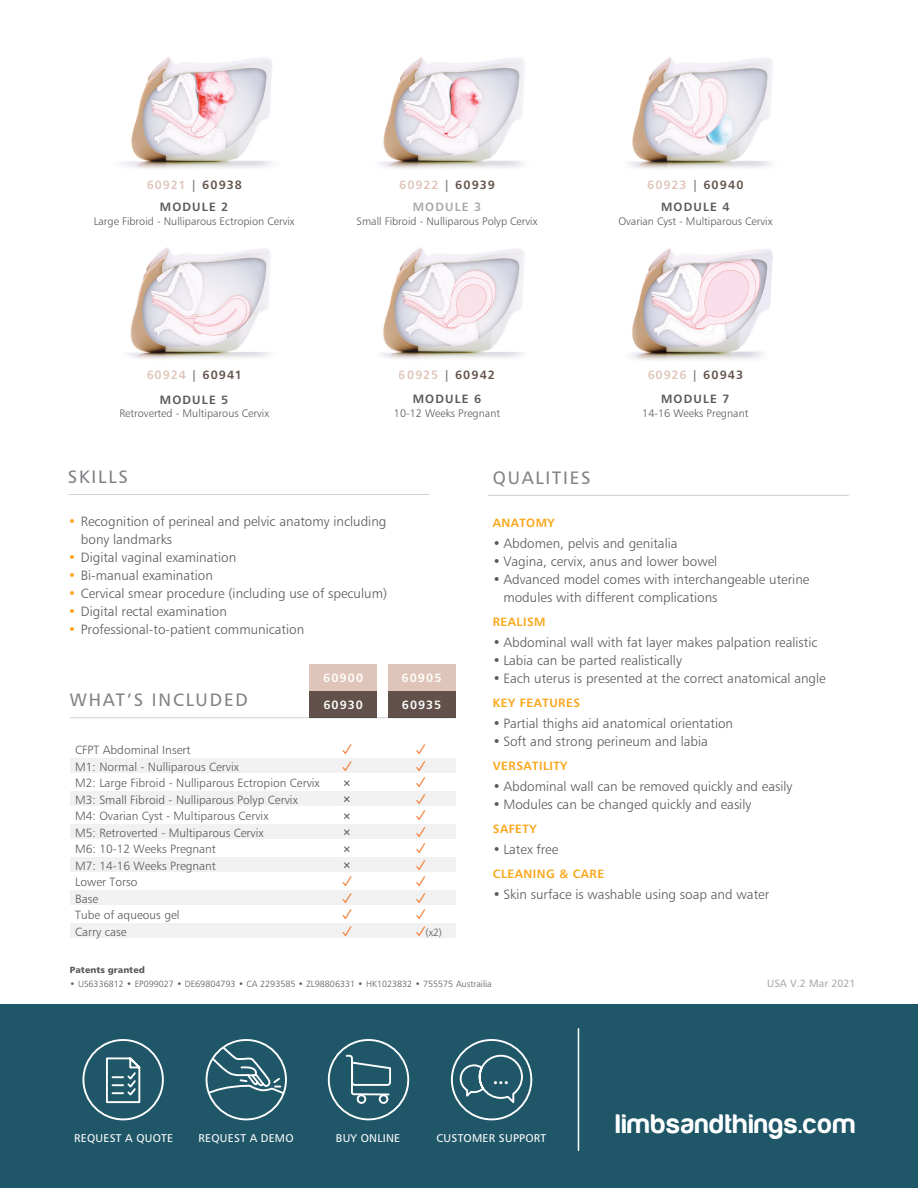
<style>
.page{position:relative;width:918px;height:1188px;background:#fff}
.page>*{position:absolute;margin:0;border:0;box-sizing:border-box;transform-origin:0 0}
.t1{font:27.75px "Harabara";letter-spacing:.05em;color:#fff}
.t2{font:18px "Humanist 777 BT Roman B";letter-spacing:.1em;color:#808285}
.t3{font:16.5px "J Cfg";color:#f36f21}
.t4{font:16.5px "Montserrat Alternates";color:#58595b}
.t5{font:13.5px/18px "Humanist 777 BT Light B";color:#58595b}
.t6{font:12px "Humanist 777 BT Light B";color:#58595b}
.t7{font:12px "Humanist 777 BT Bold B";letter-spacing:.09em;color:#dfc4b9}
.t8{font:12px "Humanist 777 BT Bold B";letter-spacing:.04em;color:#faa61a}
.t9{font:12px "Humanist 777 BT Bold B";letter-spacing:.095em;color:#58595b}
.t10{font:12px "Humanist 777 BT Bold B";letter-spacing:.09em;color:#fff}
.t11{font:12px "Humanist 777 BT Bold B";letter-spacing:.095em;color:#a7a9ac}
.t12{font:11.25px "Humanist 777 BT Roman B";letter-spacing:.02em;color:#fff}
.t13{font:10.95px "Humanist 777 BT Light B";color:#58595b}
.t14{font:10.5px "Humanist 777 BT Roman B";color:#a7a9ac}
.t15{font:10.5px "Humanist 777 BT Light B";color:#58595b}
.t16{font:9px "Humanist 777 BT Light B";color:#58595b}
.t17{font:9px "Humanist 777 BT Black B";color:#58595b}
.s1{color:#808285}
.s2{color:#61514a}
.s3{color:#faa61a}
.s4{font-family:"J Cfg";font-size:16.5px;color:#f36f21}
</style>
<div class="page">
<div style="left:309px;top:664px;width:68px;height:27px;background:#dfc4b9"></div>
<div style="left:388px;top:664px;width:68px;height:27px;background:#dfc4b9"></div>
<div style="left:309px;top:691px;width:68px;height:26px;background:#61514a"></div>
<div style="left:388px;top:691px;width:68px;height:26px;background:#61514a"></div>
<div style="left:70px;top:758px;width:386px;height:15px;background:#f1f1f2"></div>
<div style="left:70px;top:791px;width:386px;height:15px;background:#f1f1f2"></div>
<div style="left:70px;top:824px;width:386px;height:15px;background:#f1f1f2"></div>
<div style="left:70px;top:857px;width:386px;height:15px;background:#f1f1f2"></div>
<div style="left:70px;top:890px;width:386px;height:15px;background:#f1f1f2"></div>
<div style="left:70px;top:924px;width:386px;height:14px;background:#f1f1f2"></div>
<hr style="left:70px;top:717px;width:386px;height:1px;background:#d1d3d4">
<img style="left:122px;top:57px;width:150px;height:112px">
<img style="left:127px;top:247px;width:144px;height:112px">
<img style="left:380px;top:57px;width:145px;height:112px">
<img style="left:380px;top:247px;width:145px;height:112px">
<img style="left:628px;top:57px;width:145px;height:112px">
<img style="left:630px;top:248px;width:143px;height:113px">
<hr style="left:68px;top:494px;width:361px;height:1px;background:#d1d3d4">
<hr style="left:488px;top:495px;width:361px;height:1px;background:#d1d3d4">
<div style="left:0;top:1004px;width:918px;height:184px;background:#1f5769"></div>
<hr style="left:578px;top:1029px;width:1px;height:121px;background:#fff">
<svg style="left:82px;top:1039px;width:451px;height:82px"></svg>
<div style="left:206px;top:1039px;width:81px;height:81px;border:2px solid #fff;border-radius:50%"></div>
<p class="t7" style="left:146px;top:177px;width:97px">60921 <span class="s1">|</span> <span class="s2">60938</span></p>
<p class="t7" style="left:399px;top:177px;width:97px">60922 <span class="s1">|</span> <span class="s2">60939</span></p>
<p class="t7" style="left:647px;top:177px;width:98px">60923 <span class="s1">|</span> <span class="s2">60940</span></p>
<p class="t9" style="left:160px;top:199px;width:70px">MODULE 2</p>
<p class="t13" style="left:94px;top:214px;width:202px">Large Fibroid - Nulliparous Ectropion Cervix</p>
<p class="t11" style="left:413px;top:199px;width:70px">MODULE 3</p>
<p class="t13" style="left:357px;top:214px;width:182px">Small Fibroid - Nulliparous Polyp Cervix</p>
<p class="t9" style="left:661px;top:199px;width:70px">MODULE 4</p>
<p class="t13" style="left:618px;top:214px;width:156px">Ovarian Cyst - Multiparous Cervix</p>
<p class="t7" style="left:146px;top:368px;width:97px">60924 <span class="s1">|</span> <span class="s2">60941</span></p>
<p class="t7" style="left:399px;top:368px;width:98px">60925 <span class="s1">|</span> <span class="s2">60942</span></p>
<p class="t7" style="left:647px;top:368px;width:98px">60926 <span class="s1">|</span> <span class="s2">60943</span></p>
<p class="t9" style="left:160px;top:392px;width:70px">MODULE 5</p>
<p class="t13" style="left:119px;top:407px;width:151px">Retroverted - Multiparous Cervix</p>
<p class="t9" style="left:413px;top:392px;width:70px">MODULE 6</p>
<p class="t13" style="left:394px;top:406px;width:108px">10-12 Weeks Pregnant</p>
<p class="t9" style="left:661px;top:392px;width:70px">MODULE 7</p>
<p class="t13" style="left:642px;top:406px;width:108px">14-16 Weeks Pregnant</p>
<h2 class="t2" style="left:68px;top:466px;width:62px">SKILLS</h2>
<p class="t5" style="left:81px;top:512px;width:307px;text-indent:-13px"><span class="s3">•</span> Recognition of perineal and pelvic anatomy including bony landmarks</p>
<p class="t5" style="left:68px;top:548px;width:170px"><span class="s3">•</span> Digital vaginal examination</p>
<p class="t5" style="left:68px;top:566px;width:146px"><span class="s3">•</span> Bi-manual examination</p>
<p class="t5" style="left:68px;top:584px;width:321px"><span class="s3">•</span> Cervical smear procedure (including use of speculum)</p>
<p class="t5" style="left:68px;top:602px;width:160px"><span class="s3">•</span> Digital rectal examination</p>
<p class="t5" style="left:68px;top:620px;width:238px"><span class="s3">•</span> Professional-to-patient communication</p>
<h2 class="t2" style="left:70px;top:688px;width:179px">WHAT’S INCLUDED</h2>
<p class="t10" style="left:323px;top:670px;width:42px">60900</p>
<p class="t10" style="left:402px;top:670px;width:41px">60905</p>
<p class="t10" style="left:323px;top:697px;width:41px">60930</p>
<p class="t10" style="left:402px;top:697px;width:41px">60935</p>
<p class="t6" style="left:75px;top:743px;width:117px">CFPT Abdominal Insert</p>
<p class="t3" style="left:342px;top:741px;width:11px">✓</p>
<p class="t3" style="left:416px;top:741px;width:11px">✓</p>
<p class="t6" style="left:75px;top:759px;width:165px">M1: Normal - Nulliparous Cervix</p>
<p class="t3" style="left:342px;top:757px;width:11px">✓</p>
<p class="t3" style="left:416px;top:757px;width:11px">✓</p>
<p class="t6" style="left:75px;top:776px;width:246px">M2: Large Fibroid - Nulliparous Ectropion Cervix</p>
<p class="t4" style="left:342px;top:771px;width:11px">×</p>
<p class="t3" style="left:416px;top:774px;width:11px">✓</p>
<p class="t6" style="left:75px;top:792px;width:224px">M3: Small Fibroid - Nulliparous Polyp Cervix</p>
<p class="t4" style="left:342px;top:788px;width:11px">×</p>
<p class="t3" style="left:416px;top:790px;width:11px">✓</p>
<p class="t6" style="left:75px;top:809px;width:195px">M4: Ovarian Cyst - Multiparous Cervix</p>
<p class="t4" style="left:342px;top:804px;width:11px">×</p>
<p class="t3" style="left:416px;top:807px;width:11px">✓</p>
<p class="t6" style="left:75px;top:825px;width:190px">M5: Retroverted - Multiparous Cervix</p>
<p class="t4" style="left:342px;top:821px;width:11px">×</p>
<p class="t3" style="left:416px;top:823px;width:11px">✓</p>
<p class="t6" style="left:75px;top:842px;width:142px">M6: 10-12 Weeks Pregnant</p>
<p class="t4" style="left:342px;top:837px;width:11px">×</p>
<p class="t3" style="left:416px;top:840px;width:11px">✓</p>
<p class="t6" style="left:75px;top:858px;width:142px">M7: 14-16 Weeks Pregnant</p>
<p class="t4" style="left:342px;top:854px;width:11px">×</p>
<p class="t3" style="left:416px;top:856px;width:11px">✓</p>
<p class="t6" style="left:75px;top:875px;width:64px">Lower Torso</p>
<p class="t3" style="left:342px;top:873px;width:11px">✓</p>
<p class="t3" style="left:416px;top:873px;width:11px">✓</p>
<p class="t6" style="left:75px;top:891px;width:24px">Base</p>
<p class="t3" style="left:342px;top:889px;width:11px">✓</p>
<p class="t3" style="left:416px;top:889px;width:11px">✓</p>
<p class="t6" style="left:75px;top:908px;width:106px">Tube of aqueous gel</p>
<p class="t3" style="left:342px;top:906px;width:11px">✓</p>
<p class="t3" style="left:416px;top:906px;width:11px">✓</p>
<p class="t6" style="left:75px;top:924px;width:53px">Carry case</p>
<p class="t3" style="left:342px;top:922px;width:11px">✓</p>
<p class="t15" style="left:416px;top:926px;width:28px"><span class="s4">✓</span>(x2)</p>
<h2 class="t2" style="left:493px;top:467px;width:99px">QUALITIES</h2>
<p class="t8" style="left:493px;top:515px;width:63px">ANATOMY</p>
<p class="t5" style="left:493px;top:534px;width:186px">• Abdomen, pelvis and genitalia</p>
<p class="t5" style="left:493px;top:552px;width:226px">• Vagina, cervix, anus and lower bowel</p>
<p class="t5" style="left:503px;top:570px;width:308px;text-indent:-11px">• Advanced model comes with interchangeable uterine modules with different complications</p>
<p class="t8" style="left:493px;top:614px;width:54px">REALISM</p>
<p class="t5" style="left:493px;top:633px;width:326px">• Abdominal wall with fat layer makes palpation realistic</p>
<p class="t5" style="left:493px;top:651px;width:191px">• Labia can be parted realistically</p>
<p class="t5" style="left:493px;top:669px;width:334px">• Each uterus is presented at the correct anatomical angle</p>
<p class="t8" style="left:493px;top:695px;width:89px">KEY FEATURES</p>
<p class="t5" style="left:493px;top:714px;width:242px">• Partial thighs aid anatomical orientation</p>
<p class="t5" style="left:493px;top:732px;width:217px">• Soft and strong perineum and labia</p>
<p class="t8" style="left:493px;top:758px;width:76px">VERSATILITY</p>
<p class="t5" style="left:493px;top:777px;width:301px">• Abdominal wall can be removed quickly and easily</p>
<p class="t5" style="left:493px;top:795px;width:260px">• Modules can be changed quickly and easily</p>
<p class="t8" style="left:493px;top:821px;width:45px">SAFETY</p>
<p class="t5" style="left:493px;top:840px;width:67px">• Latex free</p>
<p class="t8" style="left:493px;top:866px;width:113px">CLEANING &amp; CARE</p>
<p class="t5" style="left:493px;top:885px;width:278px">• Skin surface is washable using soap and water</p>
<p class="t17" style="left:70px;top:964px;width:76px">Patents granted</p>
<p class="t16" style="left:70px;top:978px;width:423px">• US6336812 • EP099027 • DE69804793 • CA 2293585 • ZL98806331 • HK1023832 • 755575 Austrailia</p>
<p class="t12" style="left:74px;top:1131px;width:101px">REQUEST A QUOTE</p>
<p class="t12" style="left:199px;top:1131px;width:97px">REQUEST A DEMO</p>
<p class="t12" style="left:336px;top:1131px;width:66px">BUY ONLINE</p>
<p class="t12" style="left:437px;top:1131px;width:111px">CUSTOMER SUPPORT</p>
<p class="t14" style="left:767px;top:977px;width:90px">USA V.2 Mar 2021</p>
<h1 class="t1" style="left:616px;top:1109px;width:241px">limbsandthings.com</h1>
</div>
